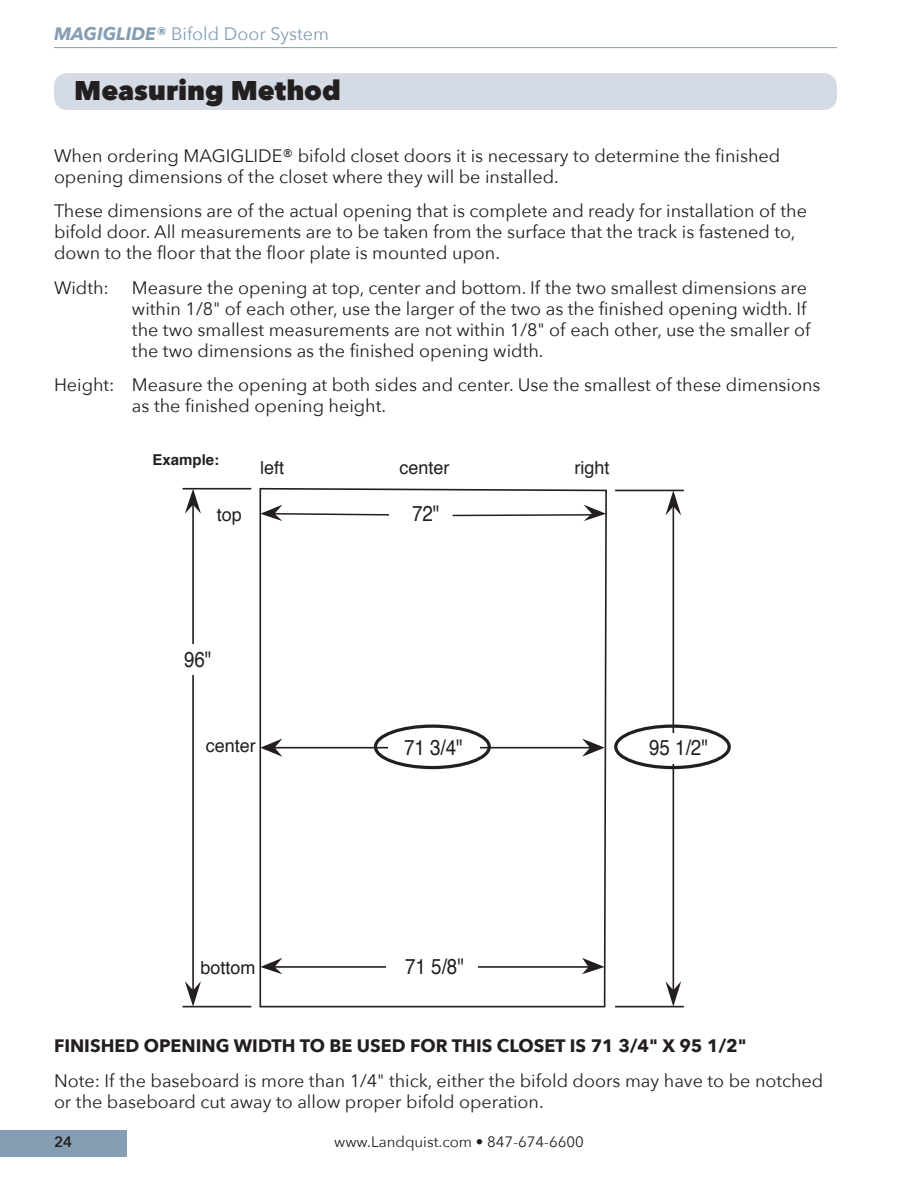
<style>
.page{position:relative;width:918px;height:1188px;background:#fff}
.page>*{position:absolute;margin:0;border:0;box-sizing:border-box;transform-origin:0 0}
.t1{font:800 27px "Avenir Next";color:#231f20}
.t2{font:21.6px "Helvetica";color:#231f20;scale:.87 1}
.t3{font:18px/21px "Avenir Next";color:#231f20}
.t4{font:700 18px "Avenir Next";color:#231f20}
.t5{font:18px "Helvetica";color:#231f20}
.t6{font:18px "Avenir Next";color:#859eb3}
.t7{font:15px "Avenir Next";color:#231f20}
.t8{font:700 15px "Helvetica";color:#231f20}
.t9{font:600 15px "Avenir Next";color:#231f20}
.s1{font-weight:700;font-style:italic}
</style>
<div class="page">
<div style="left:0;top:1130px;width:127px;height:27px;background:#859eb3"></div>
<hr style="left:54px;top:47px;width:783px;height:1px;background:#859eb3">
<div style="left:54px;top:73px;width:783px;height:37px;background:#d4dbe4;border-radius:13px"></div>
<svg style="left:259px;top:487px;width:348px;height:521px"></svg>
<div style="left:422px;top:500px;width:24px;height:30px;background:#fff"></div>
<svg style="left:260px;top:739px;width:22px;height:18px"></svg>
<svg style="left:582px;top:739px;width:23px;height:18px"></svg>
<hr style="left:274px;top:747px;width:317px;height:1px;background:#231f20">
<div style="left:388px;top:733px;width:92px;height:31px;background:#fff"></div>
<svg style="left:260px;top:958px;width:22px;height:16px"></svg>
<svg style="left:582px;top:958px;width:23px;height:16px"></svg>
<hr style="left:274px;top:966px;width:315px;height:2px;background:#231f20">
<div style="left:387px;top:953px;width:91px;height:30px;background:#fff"></div>
<div style="left:374px;top:725px;width:117px;height:44px;border:3px solid #231f20;border-radius:50%"></div>
<hr style="left:183px;top:488px;width:68px;height:2px;background:#231f20">
<hr style="left:183px;top:1006px;width:68px;height:1px;background:#231f20">
<svg style="left:185px;top:981px;width:16px;height:25px"></svg>
<svg style="left:185px;top:489px;width:16px;height:25px"></svg>
<hr style="left:192px;top:504px;width:2px;height:487px;background:#231f20">
<div style="left:182px;top:645px;width:24px;height:30px;background:#fff"></div>
<hr style="left:615px;top:1006px;width:69px;height:1px;background:#231f20">
<hr style="left:615px;top:490px;width:69px;height:1px;background:#231f20">
<svg style="left:665px;top:981px;width:16px;height:25px"></svg>
<svg style="left:665px;top:491px;width:16px;height:24px"></svg>
<hr style="left:673px;top:506px;width:1px;height:485px;background:#231f20">
<div style="left:629px;top:733px;width:91px;height:31px;background:#fff"></div>
<div style="left:614px;top:725px;width:117px;height:44px;border:3px solid #231f20;border-radius:50%"></div>
<svg style="left:260px;top:505px;width:131px;height:16px"></svg>
<svg style="left:451px;top:505px;width:155px;height:16px"></svg>
<p class="t6" style="left:54px;top:19px;width:277px"><span class="s1">MAGIGLIDE®</span> Bifold Door System</p>
<h1 class="t1" style="left:74px;top:74px;width:268px">Measuring Method</h1>
<p class="t3" style="left:54px;top:144px;width:728px">When ordering MAGIGLIDE® bifold closet doors it is necessary to determine the finished opening dimensions of the closet where they will be installed.</p>
<p class="t3" style="left:54px;top:200px;width:754px">These dimensions are of the actual opening that is complete and ready for installation of the bifold door. All measurements are to be taken from the surface that the track is fastened to, down to the floor that the floor plate is mounted upon.</p>
<p class="t3" style="left:54px;top:276px;width:57px">Width:</p>
<p class="t3" style="left:132px;top:276px;width:680px">Measure the opening at top, center and bottom. If the two smallest dimensions are within 1/8" of each other, use the larger of the two as the finished opening width. If the two smallest measurements are not within 1/8" of each other, use the smaller of the two dimensions as the finished opening width.</p>
<p class="t3" style="left:132px;top:374px;width:690px;text-indent:-78px">Height: Measure the opening at both sides and center. Use the smallest of these dimensions as the finished opening height.</p>
<p class="t8" style="left:153px;top:447px;width:68px">Example:</p>
<p class="t5" style="left:217px;top:501px;width:27px">top</p>
<p class="t5" style="left:260px;top:454px;width:26px">left</p>
<p class="t5" style="left:399px;top:454px;width:52px">center</p>
<p class="t5" style="left:575px;top:454px;width:37px">right</p>
<p class="t2" style="left:412px;top:497px;width:33px">72"</p>
<p class="t2" style="left:184px;top:642px;width:33px">96"</p>
<p class="t5" style="left:206px;top:731px;width:52px">center</p>
<p class="t2" style="left:404px;top:731px;width:69px">71 3/4"</p>
<p class="t2" style="left:649px;top:731px;width:69px">95 1/2"</p>
<p class="t5" style="left:200px;top:954px;width:57px">bottom</p>
<p class="t2" style="left:405px;top:950px;width:69px">71 5/8"</p>
<p class="t4" style="left:54px;top:1030px;width:694px">FINISHED OPENING WIDTH TO BE USED FOR THIS CLOSET IS 71 3/4" X 95 1/2"</p>
<p class="t3" style="left:54px;top:1069px;width:771px">Note: If the baseboard is more than 1/4" thick, either the bifold doors may have to be notched or the baseboard cut away to allow proper bifold operation.</p>
<p class="t9" style="left:54px;top:1129px;width:20px">24</p>
<p class="t7" style="left:334px;top:1129px;width:251px">www.Landquist.com • 847-674-6600</p>
</div>
